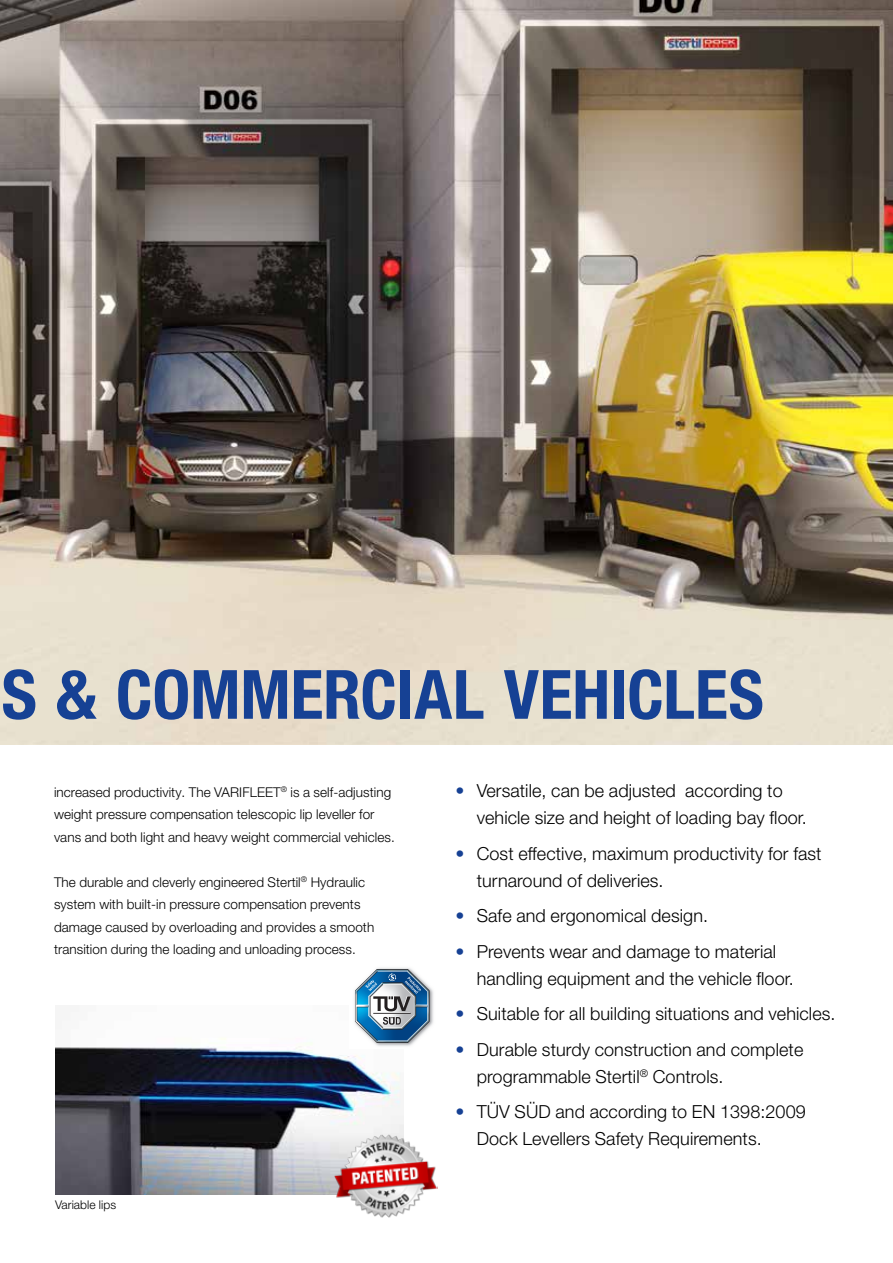
<style>
.page{position:relative;width:893px;height:1263px;background:#fff}
.page>*{position:absolute;margin:0;border:0;box-sizing:border-box;transform-origin:0 0}
.t1{font:700 condensed 67.95px "Helvetica Neue LT Pro";color:#164194}
.t2{font:300 18px/27px "Helvetica Neue LT Pro";letter-spacing:.005em;color:#000}
.t3{font:300 13.5px/22.5px "Helvetica Neue LT Pro";letter-spacing:.005em;color:#000}
.t4{font:300 12px "Helvetica Neue LT Pro";letter-spacing:.005em;color:#000}
.s1{color:#164194}
</style>
<div class="page">
<img style="left:0;top:0;width:893px;height:744px">
<img style="left:55px;top:1038px;width:349px;height:156px">
<img style="left:334px;top:1134px;width:103px;height:84px">
<img style="left:350px;top:968px;width:84px;height:80px">
<h1 class="t1" style="left:2px;top:653px;width:764px">S &amp; COMMERCIAL VEHICLES</h1>
<p class="t3" style="left:54px;top:780px;width:342px">increased productivity. The VARIFLEET<sup>®</sup> is a self-adjusting weight pressure compensation telescopic lip leveller for vans and both light and heavy weight commercial vehicles.</p>
<p class="t3" style="left:54px;top:870px;width:322px">The durable and cleverly engineered Stertil<sup>®</sup> Hydraulic system with built-in pressure compensation prevents damage caused by overloading and provides a smooth transition during the loading and unloading process.</p>
<p class="t4" style="left:55px;top:1198px;width:63px">Variable lips</p>
<p class="t2" style="left:477px;top:777px;width:332px;text-indent:-21px"><span class="s1">•</span> Versatile, can be adjusted according to vehicle size and height of loading bay floor.</p>
<p class="t2" style="left:477px;top:839px;width:346px;text-indent:-21px"><span class="s1">•</span> Cost effective, maximum productivity for fast turnaround of deliveries.</p>
<p class="t2" style="left:455px;top:902px;width:254px"><span class="s1">•</span> Safe and ergonomical design.</p>
<p class="t2" style="left:477px;top:937px;width:319px;text-indent:-21px"><span class="s1">•</span> Prevents wear and damage to material handling equipment and the vehicle floor.</p>
<p class="t2" style="left:455px;top:1000px;width:382px"><span class="s1">•</span> Suitable for all building situations and vehicles.</p>
<p class="t2" style="left:477px;top:1035px;width:328px;text-indent:-21px"><span class="s1">•</span> Durable sturdy construction and complete programmable Stertil<sup>®</sup> Controls.</p>
<p class="t2" style="left:477px;top:1098px;width:331px;text-indent:-21px"><span class="s1">•</span> TÜV SÜD and according to EN 1398:2009<br>Dock Levellers Safety Requirements.</p>
</div>
